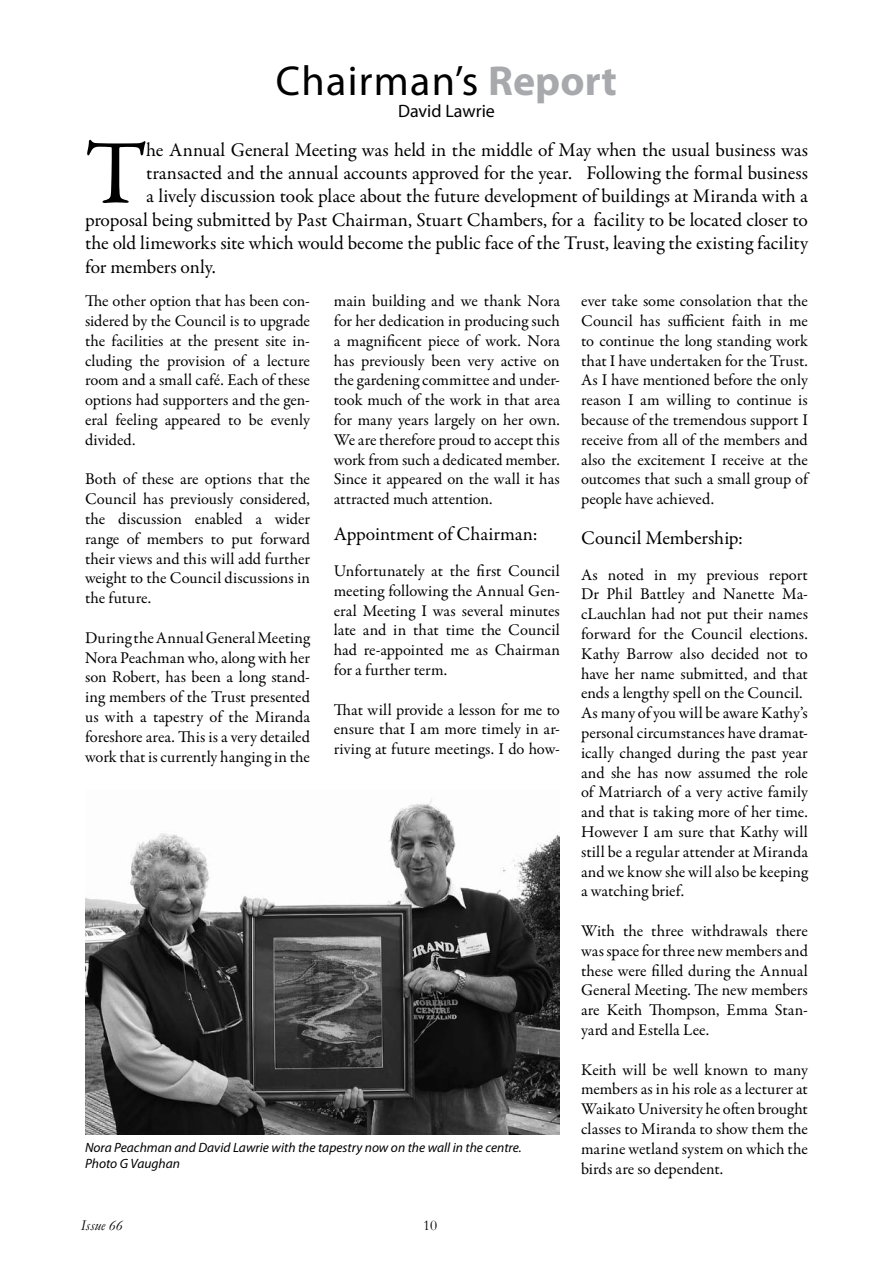
<style>
.page{position:relative;width:893px;height:1263px;background:#fff}
.page>*{position:absolute;margin:0;border:0;box-sizing:border-box;transform-origin:0 0}
.t1{font:91.65px "Garamond Premr Pro";color:#000}
.t2{font:42px "Myriad Pro";letter-spacing:.03em;color:#000}
.t3{font:19.5px "Garamond Premr Pro";letter-spacing:-.005em;color:#000}
.t4{font:18px "Myriad Pro";color:#000}
.t5{font:16.5px/19.8px "Garamond Premr Pro";color:#000;text-align:justify}
.t6{font:italic 15px "Garamond";color:#000}
.t7{font:15px "Garamond";color:#000}
.t8{font:italic 13.5px/16.2px "Myriad Pro";color:#000}
.s1{font-weight:700;color:#a7a9ac}
</style>
<div class="page">
<img style="left:85px;top:799px;width:475px;height:336px">
<h2 class="t2" style="left:276px;top:55px;width:343px">Chairman’s <span class="s1">Report</span></h2>
<p class="t4" style="left:398px;top:100px;width:98px">David Lawrie</p>
<h1 class="t1" style="left:85px;top:118px;width:63px">T</h1>
<p class="t3" style="left:146px;top:138px;width:663px">he Annual General Meeting was held in the middle of May when the usual business was</p>
<p class="t3" style="left:146px;top:161px;width:663px">transacted and the annual accounts approved for the year. Following the formal business</p>
<p class="t3" style="left:146px;top:184px;width:663px">a lively discussion took place about the future development of buildings at Miranda with a</p>
<p class="t3" style="left:85px;top:208px;width:724px">proposal being submitted by Past Chairman, Stuart Chambers, for a facility to be located closer to</p>
<p class="t3" style="left:85px;top:231px;width:725px">the old limeworks site which would become the public face of the Trust, leaving the existing facility</p>
<p class="t3" style="left:85px;top:255px;width:132px">for members only.</p>
<p class="t5" style="left:85px;top:291px;width:226px">The other option that has been con&shy;sidered by the Council is to upgrade the facilities at the present site in&shy;cluding the provision of a lecture room and a small café. Each of these options had supporters and the gen&shy;eral feeling appeared to be evenly divided.</p>
<p class="t5" style="left:85px;top:470px;width:227px">Both of these are options that the Council has previously considered, the discussion enabled a wider range of members to put forward their views and this will add further weight to the Council discussions in the future.</p>
<p class="t5" style="left:85px;top:628px;width:226px">During the Annual General Meeting Nora Peachman who, along with her son Robert, has been a long stand&shy;ing members of the Trust presented us with a tapestry of the Miranda foreshore area. This is a very detailed work that is currently hanging in the</p>
<p class="t5" style="left:334px;top:291px;width:228px">main building and we thank Nora for her dedication in producing such a magnificent piece of work. Nora has previously been very active on the gardening committee and under&shy;took much of the work in that area for many years largely on her own.<br>We are therefore proud to accept this work from such a dedicated member.<br>Since it appeared on the wall it has attracted much attention.</p>
<p class="t3" style="left:334px;top:522px;width:205px">Appointment of Chairman:</p>
<p class="t5" style="left:334px;top:561px;width:228px">Unfortunately at the first Council meeting following the Annual Gen&shy;eral Meeting I was several minutes late and in that time the Council had re-appointed me as Chairman for a further term.</p>
<p class="t5" style="left:334px;top:700px;width:228px">That will provide a lesson for me to ensure that I am more timely in ar&shy;riving at future meetings. I do how-</p>
<p class="t8" style="left:85px;top:1139px;width:438px">Nora Peachman and David Lawrie with the tapestry now on the wall in the centre.<br>Photo G Vaughan</p>
<p class="t6" style="left:81px;top:1215px;width:44px">Issue 66</p>
<p class="t7" style="left:423px;top:1215px;width:16px">10</p>
<p class="t5" style="left:581px;top:291px;width:228px">ever take some consolation that the Council has sufficient faith in me to continue the long standing work that I have undertaken for the Trust.<br>As I have mentioned before the only reason I am willing to continue is because of the tremendous support I receive from all of the members and also the excitement I receive at the outcomes that such a small group of people have achieved.</p>
<p class="t3" style="left:581px;top:526px;width:164px">Council Membership:</p>
<p class="t5" style="left:581px;top:565px;width:228px;text-align:left">As noted in my previous report<br>Dr Phil Battley and Nanette Ma&shy;cLauchlan had not put their names forward for the Council elections.<br>Kathy Barrow also decided not to have her name submitted, and that ends a lengthy spell on the Council.<br>As many of you will be aware Kathy’s personal circumstances have dramat&shy;ically changed during the past year and she has now assumed the role of Matriarch of a very active family and that is taking more of her time.<br>However I am sure that Kathy will still be a regular attender at Miranda and we know she will also be keeping a watching brief.</p>
<p class="t5" style="left:581px;top:921px;width:228px">With the three withdrawals there was space for three new members and these were filled during the Annual General Meeting. The new members are Keith Thompson, Emma Stan&shy;yard and Estella Lee.</p>
<p class="t5" style="left:581px;top:1060px;width:228px">Keith will be well known to many members as in his role as a lecturer at Waikato University he often brought classes to Miranda to show them the marine wetland system on which the birds are so dependent.</p>
</div>
